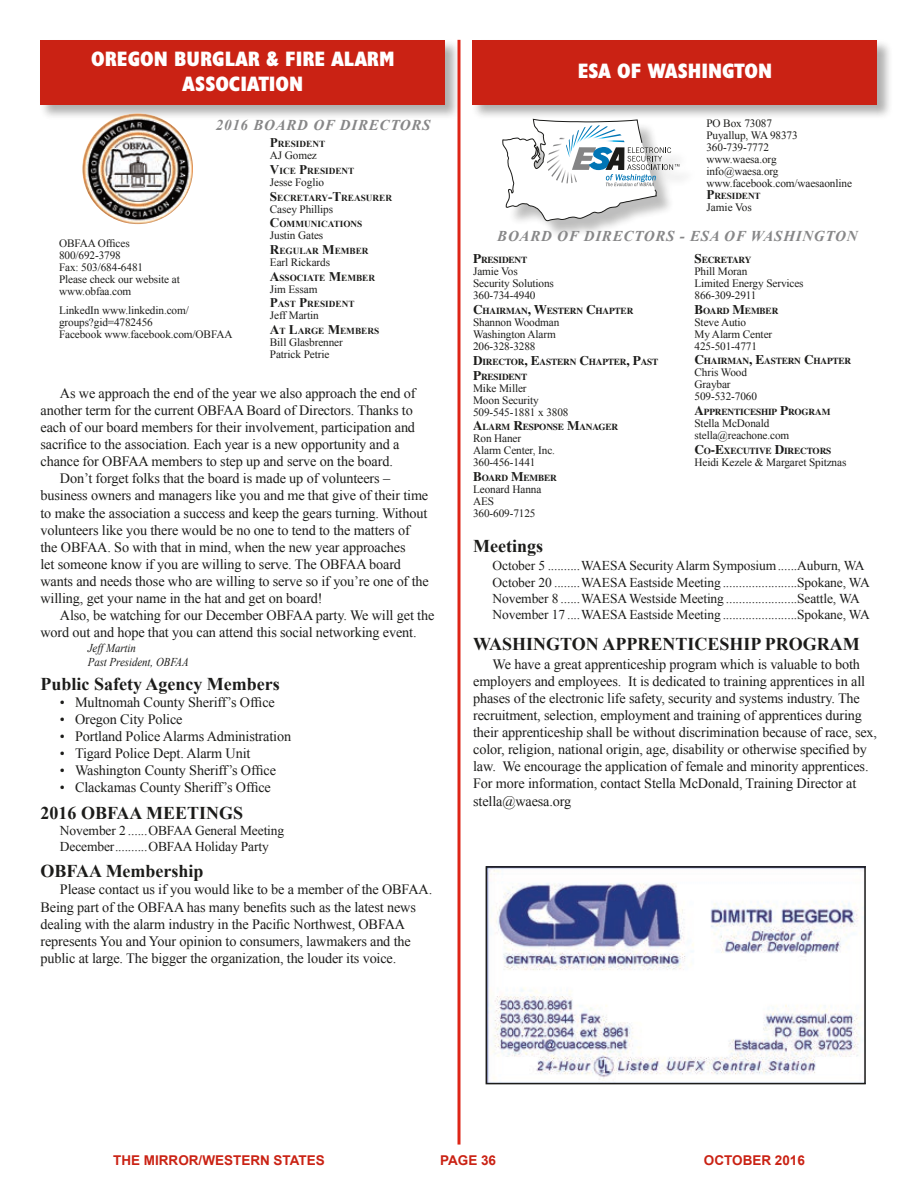
<style>
.page{position:relative;width:918px;height:1188px;background:#fff}
.page>*{position:absolute;margin:0;border:0;box-sizing:border-box;transform-origin:0 0}
.t1{font:700 condensed 21px/25.2px "Humanist 521 BT Xtra";color:#fff;text-align:center}
.t2{font:700 18px "Times New Roman";color:#1c1c1a}
.t3{font:italic 700 15px "Times New Roman";letter-spacing:.05em;color:#878788}
.t4{font:14.25px/17.1px "Times New Roman";letter-spacing:-.01em;color:#1c1c1a}
.t5{font:13.5px/16.2px "Times New Roman";letter-spacing:-.01em;color:#1c1c1a}
.t6{font:700 13.5px "Arial";color:#ca2214}
.t7{font:italic 12px/14.4px "Times New Roman";color:#1c1c1a;scale:.9 1}
.t8{font:11.25px/12px "Times New Roman";letter-spacing:-.01em;color:#1c1c1a}
.t9{font:700 9.3px/14.7px "Times";letter-spacing:-.015em;color:#1c1c1a}
.t10{font:700 9.3px "Times New Roman";color:#1c1c1a}
.s1{font-size:13.2px}
</style>
<div class="page">
<div style="left:40px;top:39px;width:421px;height:81px;background:#1c1c1a;opacity:.35"></div>
<div style="left:40px;top:40px;width:405px;height:64px;background:#ca2214"></div>
<img style="left:82px;top:113px;width:111px;height:111px;border-radius:55px">
<div style="left:472px;top:39px;width:421px;height:81px;background:#1c1c1a;opacity:.35"></div>
<div style="left:472px;top:40px;width:406px;height:65px;background:#ca2214"></div>
<div style="left:505px;top:122px;width:192px;height:117px;background:#1c1c1a;opacity:.29"></div>
<svg style="left:502px;top:119px;width:178px;height:102px"></svg>
<hr style="left:458px;top:40px;width:2px;height:1105px;background:#de2516">
<img style="left:489px;top:869px;width:373px;height:211px">
<div style="left:486px;top:866px;width:380px;height:218px;border:2px solid #1c1c1a"></div>
<h1 class="t1" style="left:91px;top:45px;width:305px">OREGON BURGLAR &amp; FIRE ALARM<br>ASSOCIATION</h1>
<p class="t3" style="left:216px;top:115px;width:216px">2016 BOARD OF DIRECTORS</p>
<p class="t10" style="left:270px;top:138px;width:15px"><span class="s1">P</span>RESIDENT</p>
<p class="t8" style="left:270px;top:149px;width:49px">AJ Gomez</p>
<p class="t10" style="left:270px;top:164px;width:45px"><span class="s1">V</span>ICE <span class="s1">P</span>RESIDENT</p>
<p class="t8" style="left:270px;top:176px;width:56px">Jesse Foglio</p>
<p class="t10" style="left:270px;top:191px;width:28px"><span class="s1">S</span>ECRETAR</p>
<p class="t10" style="left:321px;top:191px;width:27px">Y<span class="s1">-T</span>REAS</p>
<p class="t10" style="left:366px;top:191px;width:15px">URER</p>
<p class="t8" style="left:270px;top:203px;width:65px">Casey Phillips</p>
<p class="t10" style="left:270px;top:218px;width:88px"><span class="s1">C</span>OMMUNICATIONS</p>
<p class="t8" style="left:270px;top:229px;width:55px">Justin Gates</p>
<p class="t10" style="left:270px;top:244px;width:94px"><span class="s1">R</span>EGULAR <span class="s1">M</span>EMBER</p>
<p class="t8" style="left:270px;top:256px;width:62px">Earl Rickards</p>
<p class="t10" style="left:270px;top:271px;width:40px"><span class="s1">A</span>SSOCIATE</p>
<p class="t10" style="left:329px;top:271px;width:41px"><span class="s1">M</span>EMBER</p>
<p class="t8" style="left:270px;top:283px;width:49px">Jim Essam</p>
<p class="t10" style="left:270px;top:298px;width:45px"><span class="s1">P</span>AST <span class="s1">P</span>RESIDENT</p>
<p class="t8" style="left:270px;top:309px;width:50px">Jeff Martin</p>
<p class="t10" style="left:270px;top:325px;width:99px"><span class="s1">A</span>T <span class="s1">L</span>ARGE <span class="s1">M</span>EMBERS</p>
<p class="t8" style="left:270px;top:336px;width:74px">Bill Glasbrenner<br>Patrick Petrie</p>
<p class="t4" style="left:60px;top:384px;width:357px">As we approach the end of the year we also approach the end of</p>
<p class="t4" style="left:41px;top:401px;width:374px">another term for the current OBFAA Board of Directors. Thanks to</p>
<p class="t4" style="left:41px;top:419px;width:376px">each of our board members for their involvement, participation and</p>
<p class="t4" style="left:41px;top:436px;width:360px">sacrifice to the association. Each year is a new opportunity and a</p>
<p class="t4" style="left:41px;top:453px;width:354px">chance for OBFAA members to step up and serve on the board.</p>
<p class="t4" style="left:60px;top:470px;width:332px">Don’t forget folks that the board is made up of volunteers –</p>
<p class="t4" style="left:41px;top:487px;width:389px">business owners and managers like you and me that give of their time</p>
<p class="t4" style="left:41px;top:504px;width:388px">to make the association a success and keep the gears turning. Without</p>
<p class="t4" style="left:41px;top:521px;width:371px">volunteers like you there would be no one to tend to the matters of</p>
<p class="t4" style="left:41px;top:538px;width:367px">the OBFAA. So with that in mind, when the new year approaches</p>
<p class="t4" style="left:41px;top:555px;width:362px">let someone know if you are willing to serve. The OBFAA board</p>
<p class="t4" style="left:41px;top:572px;width:390px">wants and needs those who are willing to serve so if you’re one of the</p>
<p class="t4" style="left:41px;top:590px;width:284px">willing, get your name in the hat and get on board!</p>
<p class="t4" style="left:60px;top:607px;width:376px">Also, be watching for our December OBFAA party. We will get the</p>
<p class="t4" style="left:41px;top:624px;width:378px">word out and hope that you can attend this social networking event.</p>
<p class="t7" style="left:88px;top:640px;width:114px">Jeff Martin<br>Past President, OBFAA</p>
<p class="t2" style="left:40px;top:671px;width:241px">Public Safety Agency Members</p>
<p class="t4" style="left:60px;top:693px;width:217px">• Multnomah County Sheriff’s Office</p>
<p class="t4" style="left:60px;top:711px;width:124px">• Oregon City Police</p>
<p class="t4" style="left:60px;top:728px;width:233px">• Portland Police Alarms Administration</p>
<p class="t4" style="left:60px;top:745px;width:192px">• Tigard Police Dept. Alarm Unit</p>
<p class="t4" style="left:60px;top:762px;width:218px">• Washington County Sheriff’s Office</p>
<p class="t4" style="left:60px;top:779px;width:213px">• Clackamas County Sheriff’s Office</p>
<p class="t2" style="left:40px;top:800px;width:204px">2016 OBFAA MEETINGS</p>
<p class="t5" style="left:60px;top:822px;width:226px">November 2 ......OBFAA General Meeting<br>December..........OBFAA Holiday Party</p>
<p class="t2" style="left:40px;top:859px;width:165px">OBFAA Membership</p>
<p class="t4" style="left:41px;top:881px;width:393px;text-indent:19px">Please contact us if you would like to be a member of the OBFAA.<br>Being part of the OBFAA has many benefits such as the latest news dealing with the alarm industry in the Pacific Northwest, OBFAA represents You and Your opinion to consumers, lawmakers and the public at large. The bigger the organization, the louder its voice.</p>
<p class="t8" style="left:59px;top:237px;width:122px">OBFAA Offices<br>800/692-3798<br>Fax: 503/684-6481<br>Please check our website at www.obfaa.com</p>
<p class="t8" style="left:59px;top:304px;width:175px">LinkedIn www.linkedin.com/ groups?gid=4782456<br>Facebook www.facebook.com/OBFAA</p>
<h1 class="t1" style="left:578px;top:58px;width:196px">ESA OF WASHINGTON</h1>
<p class="t8" style="left:706px;top:117px;width:147px">PO Box 73087<br>Puyallup, WA 98373<br>360-739-7772<br>www.waesa.org<br>info@waesa.org www.facebook.com/waesaonline</p>
<p class="t10" style="left:706px;top:189px;width:15px"><span class="s1">P</span>RESIDENT</p>
<p class="t8" style="left:706px;top:201px;width:47px">Jamie Vos</p>
<p class="t3" style="left:497px;top:226px;width:362px">BOARD OF DIRECTORS - ESA OF WASHINGTON</p>
<p class="t9" style="left:473px;top:253px;width:56px"><span class="s1">P</span>RESIDENT</p>
<p class="t8" style="left:473px;top:265px;width:82px">Jamie Vos<br>Security Solutions<br>360-734-4940</p>
<p class="t9" style="left:473px;top:303px;width:162px"><span class="s1">C</span>HAIRMAN<span class="s1">, W</span>ESTERN <span class="s1">C</span>HAPTER</p>
<p class="t8" style="left:473px;top:316px;width:88px">Shannon Woodman<br>Washington Alarm<br>206-328-3288</p>
<p class="t9" style="left:473px;top:354px;width:187px"><span class="s1">D</span>IRECTOR<span class="s1">, E</span>ASTERN <span class="s1">C</span>HAPTER<span class="s1">, P</span>AST<br><span class="s1">P</span>RESIDENT</p>
<p class="t8" style="left:473px;top:382px;width:97px">Mike Miller<br>Moon Security<br>509-545-1881 x 3808</p>
<p class="t9" style="left:473px;top:420px;width:147px"><span class="s1">A</span>LARM <span class="s1">R</span>ESPONSE <span class="s1">M</span>ANAGER</p>
<p class="t8" style="left:473px;top:432px;width:83px">Ron Haner<br>Alarm Center, Inc.<br>360-456-1441</p>
<p class="t9" style="left:473px;top:470px;width:85px"><span class="s1">B</span>OARD <span class="s1">M</span>EMBER</p>
<p class="t8" style="left:473px;top:483px;width:70px">Leonard Hanna<br>AES<br>360-609-7125</p>
<p class="t9" style="left:695px;top:252px;width:58px"><span class="s1">S</span>ECRETARY</p>
<p class="t8" style="left:695px;top:265px;width:111px">Phill Moran<br>Limited Energy Services<br>866-309-2911</p>
<p class="t9" style="left:695px;top:303px;width:85px"><span class="s1">B</span>OARD <span class="s1">M</span>EMBER</p>
<p class="t8" style="left:695px;top:316px;width:79px">Steve Autio<br>My Alarm Center<br>425-501-4771</p>
<p class="t9" style="left:695px;top:354px;width:158px"><span class="s1">C</span>HAIRMAN<span class="s1">, E</span>ASTERN <span class="s1">C</span>HAPTER</p>
<p class="t8" style="left:695px;top:367px;width:64px">Chris Wood<br>Graybar<br>509-532-7060</p>
<p class="t9" style="left:695px;top:404px;width:137px"><span class="s1">A</span>PPRENTICESHIP <span class="s1">P</span>ROGRAM</p>
<p class="t8" style="left:695px;top:417px;width:96px">Stella McDonald stella@reachone.com</p>
<p class="t9" style="left:695px;top:443px;width:138px"><span class="s1">C</span>O<span class="s1">-E</span>XECUTIVE <span class="s1">D</span>IRECTORS</p>
<p class="t8" style="left:695px;top:456px;width:153px">Heidi Kezele &amp; Margaret Spitznas</p>
<p class="t2" style="left:473px;top:533px;width:71px">Meetings</p>
<p class="t5" style="left:493px;top:557px;width:379px">October 5 ..........WAESA Security Alarm Symposium......Auburn, WA October 20 ........WAESA Eastside Meeting .......................Spokane, WA November 8 ......WAESA Westside Meeting ......................Seattle, WA November 17 ....WAESA Eastside Meeting .......................Spokane, WA</p>
<p class="t2" style="left:473px;top:631px;width:388px">WASHINGTON APPRENTICESHIP PROGRAM</p>
<p class="t4" style="left:473px;top:655px;width:405px;text-indent:19px">We have a great apprenticeship program which is valuable to both employers and employees. It is dedicated to training apprentices in all phases of the electronic life safety, security and systems industry. The recruitment, selection, employment and training of apprentices during their apprenticeship shall be without discrimination because of race, sex, color, religion, national origin, age, disability or otherwise specified by law. We encourage the application of female and minority apprentices.<br>For more information, contact Stella McDonald, Training Director at stella@waesa.org</p>
<p class="t6" style="left:113px;top:1152px;width:213px">THE MIRROR/WESTERN STATES</p>
<p class="t6" style="left:440px;top:1152px;width:58px">PAGE 36</p>
<p class="t6" style="left:704px;top:1152px;width:103px">OCTOBER 2016</p>
</div>
